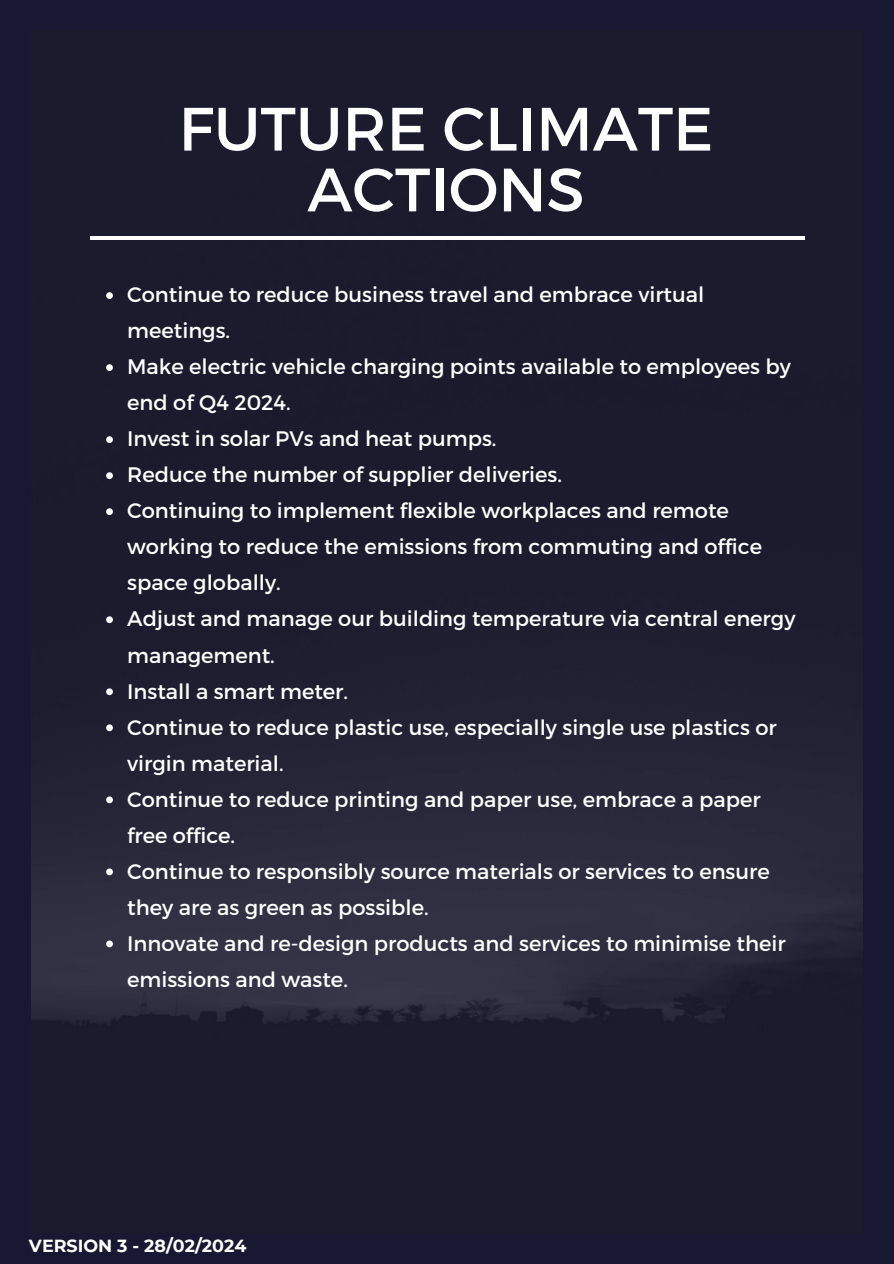
<style>
.page{position:relative;width:894px;height:1264px;background:#fff}
.page>*{position:absolute;margin:0;border:0;box-sizing:border-box;transform-origin:0 0}
.t1{font:61.05px/60.8px "Montserrat";color:#fff;text-align:center}
.t2{font:21px/36px "Montserrat";color:#fff}
.t3{font:700 17.4px "Montserrat";color:#fff}
</style>
<div class="page">
<div style="left:0;top:0;width:893px;height:1263px;background:#191832"></div>
<img style="left:31px;top:236px;width:830px;height:789px">
<hr style="left:90px;top:236px;width:714px;height:4px;background:#fff">
<svg style="left:106px;top:292px;width:7px;height:7px"></svg>
<svg style="left:106px;top:364px;width:7px;height:7px"></svg>
<svg style="left:106px;top:436px;width:7px;height:7px"></svg>
<svg style="left:106px;top:472px;width:7px;height:7px"></svg>
<svg style="left:106px;top:508px;width:7px;height:7px"></svg>
<svg style="left:106px;top:616px;width:7px;height:7px"></svg>
<svg style="left:106px;top:688px;width:7px;height:7px"></svg>
<svg style="left:106px;top:724px;width:7px;height:7px"></svg>
<svg style="left:106px;top:796px;width:7px;height:7px"></svg>
<svg style="left:106px;top:868px;width:7px;height:7px"></svg>
<svg style="left:106px;top:940px;width:7px;height:7px"></svg>
<p class="t1" style="left:179px;top:95px;width:536px">FUTURE CLIMATE<br>ACTIONS</p>
<h1 class="t2" style="left:127px;top:276px;width:578px">Continue to reduce business travel and embrace virtual meetings.</h1>
<p class="t2" style="left:127px;top:348px;width:665px">Make electric vehicle charging points available to employees by end of Q4 2024.</p>
<p class="t2" style="left:127px;top:420px;width:370px">Invest in solar PVs and heat pumps.</p>
<p class="t2" style="left:127px;top:456px;width:436px">Reduce the number of supplier deliveries.</p>
<p class="t2" style="left:127px;top:492px;width:636px">Continuing to implement flexible workplaces and remote working to reduce the emissions from commuting and office space globally.</p>
<p class="t2" style="left:127px;top:600px;width:669px">Adjust and manage our building temperature via central energy management.</p>
<p class="t2" style="left:127px;top:672px;width:222px">Install a smart meter.</p>
<p class="t2" style="left:127px;top:708px;width:650px">Continue to reduce plastic use, especially single use plastics or virgin material.</p>
<p class="t2" style="left:127px;top:780px;width:634px">Continue to reduce printing and paper use, embrace a paper free office.</p>
<p class="t2" style="left:127px;top:852px;width:644px">Continue to responsibly source materials or services to ensure they are as green as possible.</p>
<p class="t2" style="left:127px;top:924px;width:660px">Innovate and re-design products and services to minimise their emissions and waste.</p>
<p class="t3" style="left:29px;top:1235px;width:219px">VERSION 3 - 28/02/2024</p>
</div>
